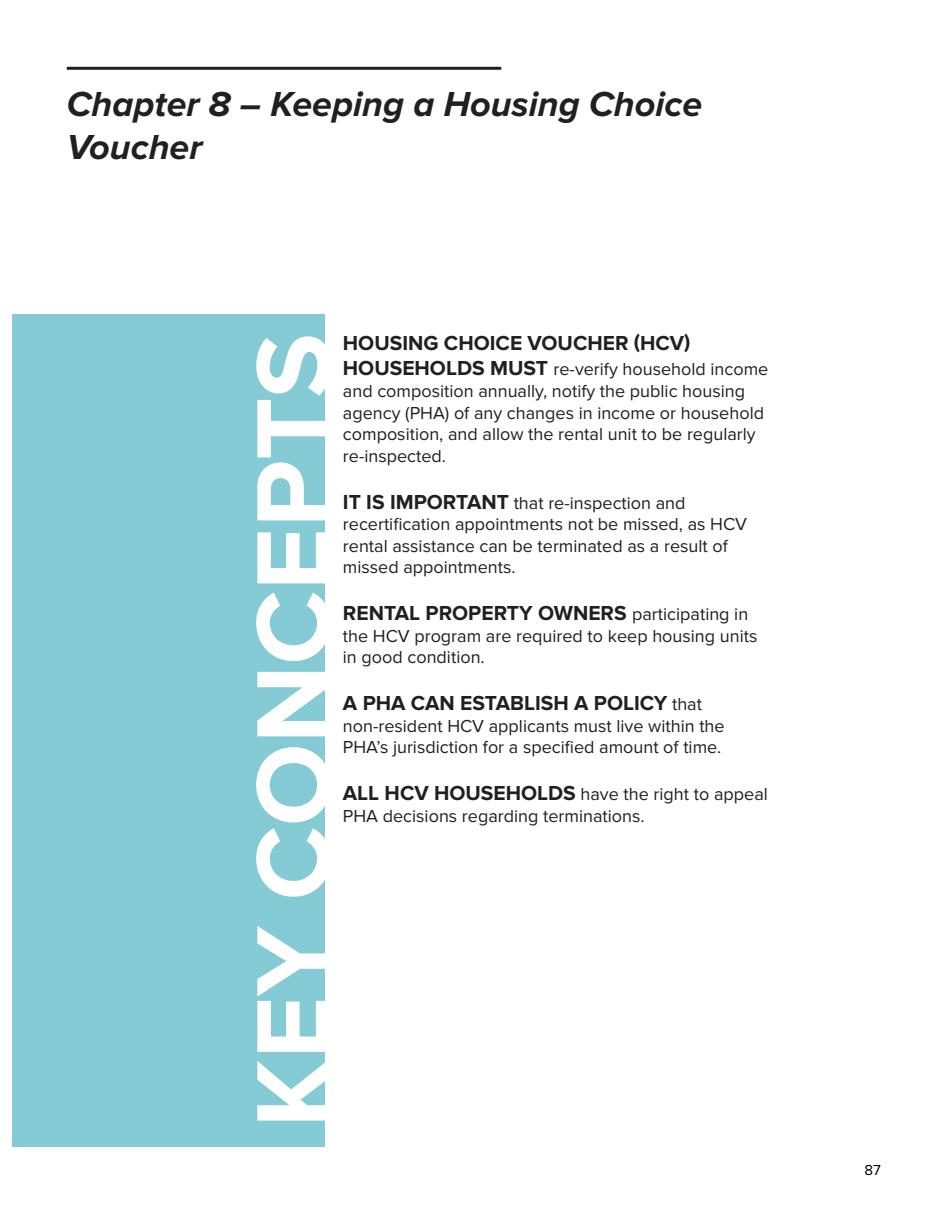
<style>
.page{position:relative;width:944px;height:1214px;background:#fff}
.page>*{position:absolute;margin:0;border:0;box-sizing:border-box;transform-origin:0 0}
.t1{font:700 108px "Proxima Nova";color:#fff}
.t2{font:italic 700 36px/43.2px "Proxima Nova";color:#231f20}
.t3{font:700 21px "Proxima Nova";color:#231f20}
.t4{font:18px/21.6px "Proxima Nova";color:#231f20}
.t5{font:15px "Proxima Nova";color:#000}
.s1{font-weight:700;font-size:21px}
.s2{font-weight:400;font-size:18px}
</style>
<div class="page">
<div style="left:13px;top:314px;width:312px;height:832px;background:#85cbd5"></div>
<hr style="left:67px;top:67px;width:434px;height:3px;background:#231f20">
<h2 class="t2" style="left:67px;top:85px;width:637px">Chapter 8 – Keeping a Housing Choice<br>Voucher</h2>
<h1 class="t1" style="left:231px;top:1127px;width:796px;rotate:-90deg">KEY CONCEPTS</h1>
<p class="t3" style="left:343px;top:331px;width:349px">HOUSING CHOICE VOUCHER (HCV)</p>
<p class="t4" style="left:343px;top:359px;width:427px"><span class="s1">HOUSEHOLDS MUST</span> re-verify household income and composition annually, notify the public housing agency (PHA) of any changes in income or household composition, and allow the rental unit to be regularly re-inspected.</p>
<p class="t4" style="left:343px;top:492px;width:405px"><span class="s1">IT IS IMPORTANT</span> that re-inspection and recertification appointments not be missed, as HCV rental assistance can be terminated as a result of missed appointments.</p>
<p class="t3" style="left:343px;top:601px;width:407px">RENTAL PROPERTY OWNERS <span class="s2">participating in</span></p>
<p class="t4" style="left:343px;top:625px;width:416px">the HCV program are required to keep housing units in good condition.</p>
<p class="t3" style="left:343px;top:691px;width:360px">A PHA CAN ESTABLISH A POLICY <span class="s2">that</span></p>
<p class="t4" style="left:343px;top:715px;width:383px">non-resident HCV applicants must live within the<br>PHA’s jurisdiction for a specified amount of time.</p>
<p class="t4" style="left:343px;top:784px;width:426px"><span class="s1">ALL HCV HOUSEHOLDS</span> have the right to appeal<br>PHA decisions regarding terminations.</p>
<p class="t5" style="left:864px;top:1161px;width:18px">87</p>
</div>
